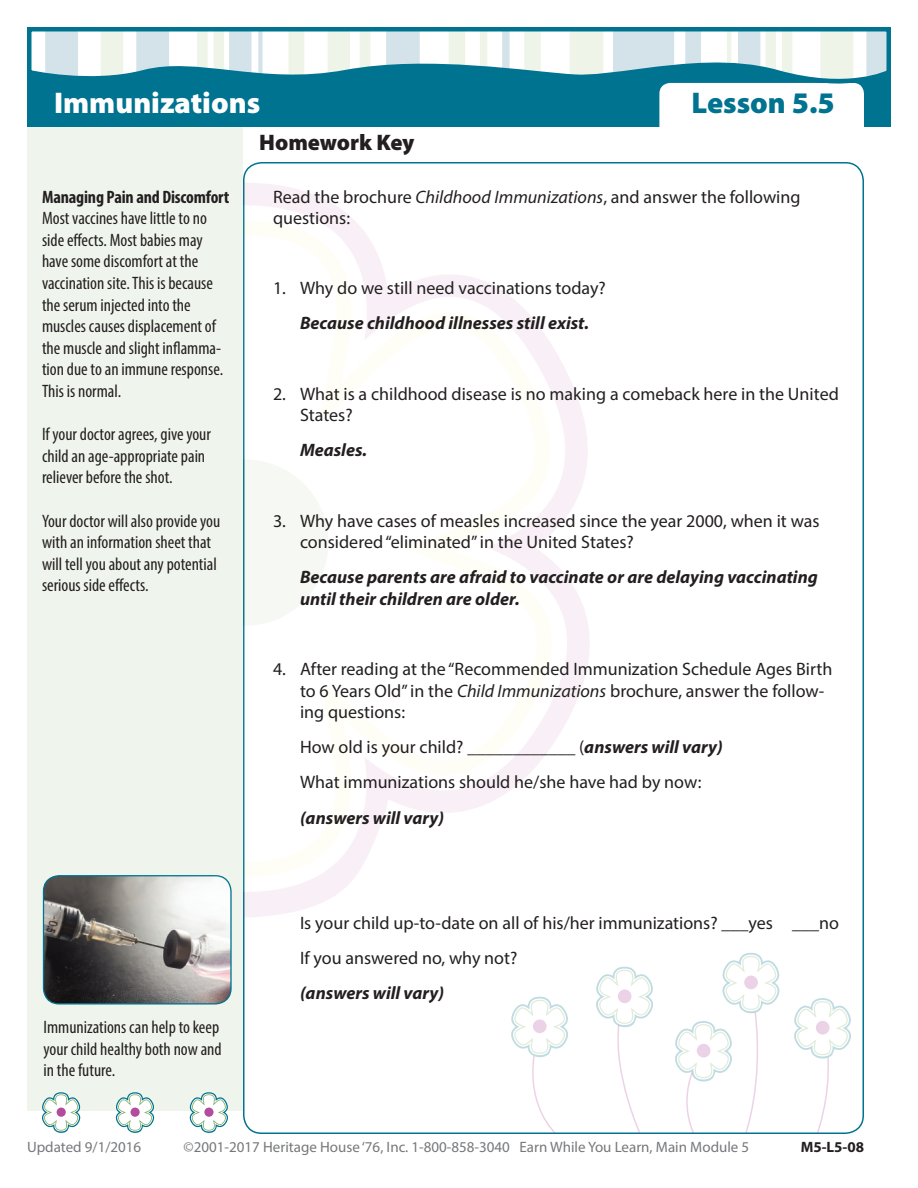
<style>
.page{position:relative;width:918px;height:1188px;background:#fff}
.page>*{position:absolute;margin:0;border:0;box-sizing:border-box;transform-origin:0 0}
.t1{font:900 30px "Myriad Pro";color:#fff}
.t2{font:900 30px "Myriad Pro";color:#007390}
.Page_Heading_-_Small{font:900 22.5px "Myriad Pro";letter-spacing:-.005em;color:#231f20}
.Left_Text{font:condensed 18px/21.6px "Myriad Pro";color:#231f20}
.Regular_Text{font:18px/21.6px "Myriad Pro";color:#231f20}
.Regular_Text_Tabbed{font:18px "Myriad Pro";color:#231f20}
.Regular_Text_Tabbed-2{font:italic 700 18px/21.6px "Myriad Pro";color:#231f20}
.Left_Text-2{font:700 condensed 18px "Myriad Pro";letter-spacing:-.01em;color:#231f20}
.t3{font:15px "Myriad Pro";color:#76787b}
.t4{font:700 15px "Myriad Pro";color:#231f20}
.s1{font-style:italic}
.s2{font-weight:700;font-style:italic}
</style>
<div class="page">
<svg style="left:243px;top:183px;width:96px;height:735px;fill:#f9f0f7"></svg>
<svg style="left:243px;top:205px;width:347px;height:687px"></svg>
<svg style="left:243px;top:220px;width:309px;height:657px"></svg>
<svg style="left:243px;top:236px;width:298px;height:626px"></svg>
<div style="left:162px;top:460px;width:166px;height:166px;background:#f5f8f3;border-radius:50%"></div>
<div style="left:27px;top:100px;width:216px;height:1011px;background:#eff5ec"></div>
<div style="left:27px;top:27px;width:864px;height:99px;background:#007390"></div>
<svg style="left:42px;top:1092px;width:39px;height:41px"></svg>
<div style="left:57px;top:1108px;width:9px;height:9px;background:#b34c9d;border-radius:50%"></div>
<div style="left:659px;top:83px;width:205px;height:57px;background:#fff;border-radius:11px"></div>
<svg style="left:115px;top:1092px;width:40px;height:41px"></svg>
<div style="left:130px;top:1108px;width:10px;height:9px;background:#b34c9d;border-radius:50%"></div>
<svg style="left:189px;top:1092px;width:39px;height:41px"></svg>
<div style="left:204px;top:1108px;width:10px;height:9px;background:#b34c9d;border-radius:50%"></div>
<svg style="left:675px;top:953px;width:105px;height:181px"></svg>
<div style="left:697px;top:1044px;width:13px;height:14px;background:#ecd2e6;border-radius:50%"></div>
<svg style="left:596px;top:967px;width:57px;height:167px"></svg>
<div style="left:618px;top:989px;width:14px;height:14px;background:#ecd2e6;border-radius:50%"></div>
<svg style="left:511px;top:997px;width:57px;height:137px"></svg>
<div style="left:533px;top:1019px;width:14px;height:14px;background:#ecd2e6;border-radius:50%"></div>
<svg style="left:794px;top:998px;width:70px;height:136px"></svg>
<svg style="left:31px;top:31px;width:856px;height:67px"></svg>
<img style="left:44px;top:876px;width:186px;height:128px">
<div style="left:43px;top:875px;width:189px;height:130px;border:1px solid #007390;border-radius:16px"></div>
<h1 class="t1" style="left:54px;top:86px;width:208px">Immunizations</h1>
<h1 class="t2" style="left:691px;top:86px;width:145px">Lesson 5.5</h1>
<p class="Left_Text-2" style="left:42px;top:185px;width:189px">Managing Pain and Discomfort</p>
<p class="Left_Text" style="left:42px;top:207px;width:183px">Most vaccines have little to no side effects. Most babies may have some discomfort at the vaccination site. This is because the serum injected into the muscles causes displacement of the muscle and slight inflamma&shy;tion due to an immune response.<br>This is normal.</p>
<p class="Left_Text" style="left:42px;top:423px;width:170px">If your doctor agrees, give your child an age-appropriate pain reliever before the shot.</p>
<p class="Left_Text" style="left:42px;top:510px;width:180px">Your doctor will also provide you with an information sheet that will tell you about any potential serious side effects.</p>
<p class="Page_Heading_-_Small" style="left:259px;top:129px;width:157px">Homework Key</p>
<p class="Regular_Text" style="left:273px;top:185px;width:529px">Read the brochure <span class="s1">Childhood Immunizations</span>, and answer the following questions:</p>
<p class="Regular_Text" style="left:273px;top:277px;width:334px">1. Why do we still need vaccinations today?</p>
<p class="Regular_Text_Tabbed-2" style="left:300px;top:312px;width:291px">Because childhood illnesses still exist.</p>
<p class="Regular_Text" style="left:300px;top:382px;width:540px;text-indent:-27px">2. What is a childhood disease is no making a comeback here in the United<br>States?</p>
<p class="Regular_Text_Tabbed-2" style="left:300px;top:439px;width:69px">Measles.</p>
<p class="Regular_Text" style="left:300px;top:509px;width:521px;text-indent:-27px">3. Why have cases of measles increased since the year 2000, when it was considered “eliminated” in the United States?</p>
<p class="Regular_Text_Tabbed-2" style="left:300px;top:566px;width:519px">Because parents are afraid to vaccinate or are delaying vaccinating until their children are older.</p>
<p class="Regular_Text" style="left:300px;top:658px;width:534px;text-indent:-27px">4. After reading at the “Recommended Immunization Schedule Ages Birth to 6 Years Old” in the <span class="s1">Child Immunizations</span> brochure, answer the follow&shy;ing questions:</p>
<p class="Regular_Text_Tabbed" style="left:300px;top:736px;width:424px">How old is your child? ____________ (<span class="s2">answers will vary)</span></p>
<p class="Regular_Text_Tabbed" style="left:300px;top:771px;width:403px">What immunizations should he/she have had by now:</p>
<p class="Regular_Text_Tabbed-2" style="left:300px;top:806px;width:146px">(answers will vary)</p>
<p class="Left_Text" style="left:44px;top:1016px;width:180px">Immunizations can help to keep your child healthy both now and in the future.</p>
<p class="Regular_Text_Tabbed" style="left:300px;top:912px;width:540px">Is your child up-to-date on all of his/her immunizations? ___yes ___no</p>
<p class="Regular_Text_Tabbed" style="left:300px;top:947px;width:219px">If you answered no, why not?</p>
<p class="Regular_Text_Tabbed-2" style="left:300px;top:982px;width:146px">(answers will vary)</p>
<p class="t3" style="left:27px;top:1138px;width:116px">Updated 9/1/2016</p>
<p class="t3" style="left:184px;top:1138px;width:567px">©2001-2017 Heritage House ‘76, Inc. 1-800-858-3040 Earn While You Learn, Main Module 5</p>
<p class="t4" style="left:801px;top:1137px;width:65px">M5-L5-08</p>
</div>
